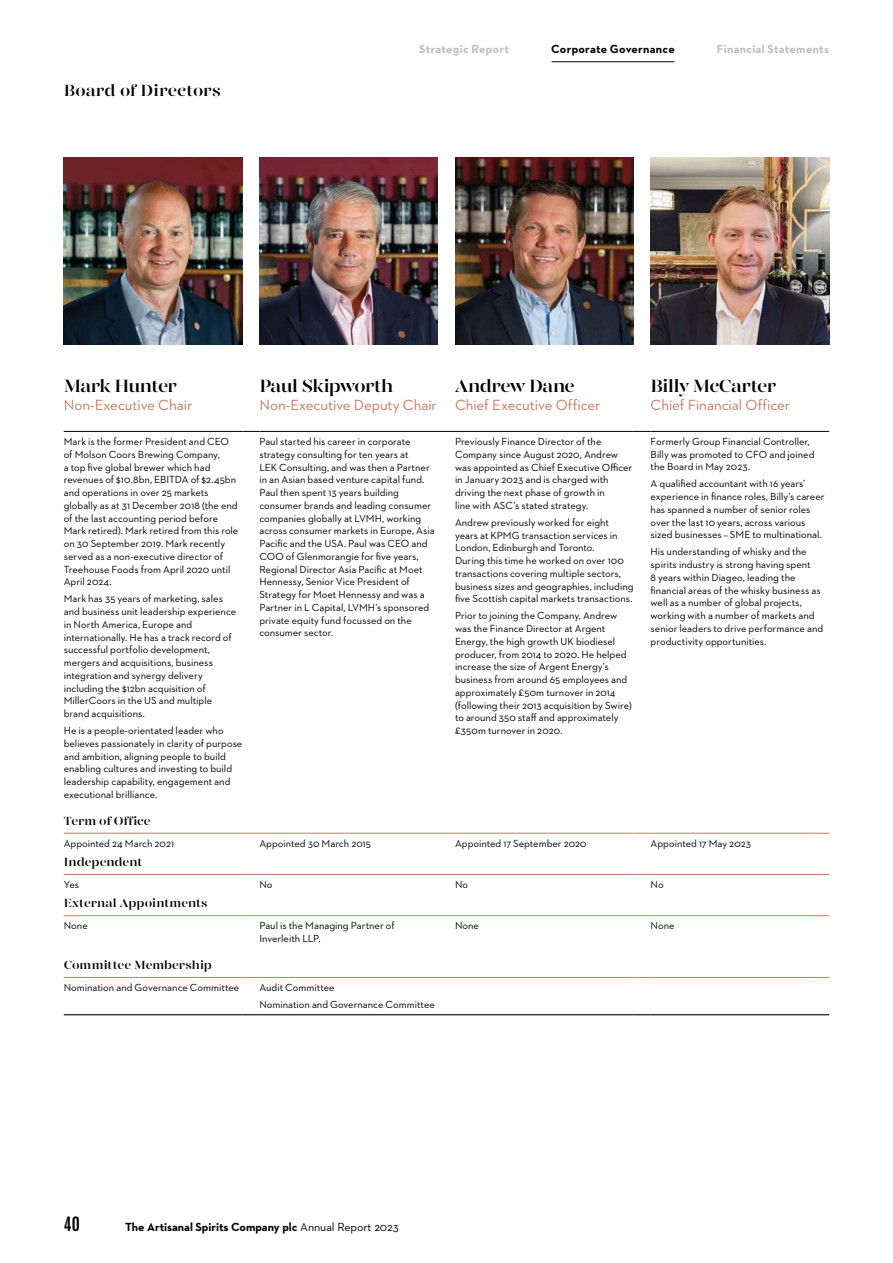
<style>
.page{position:relative;width:893px;height:1263px;background:#fff}
.page>*{position:absolute;margin:0;border:0;box-sizing:border-box;transform-origin:0 0}
.t1{font:700 18px "Gabriela Stencil";letter-spacing:-.035em;color:#000}
.t2{font:700 16.5px "Gabriela Stencil";letter-spacing:.005em;color:#000}
.t3{font:700 16.5px "Antonio";color:#000}
.t4{font:15px "Neutraface 2 Text";letter-spacing:-.005em;color:#ca775c}
.t5{font:700 12px "Gabriela Stencil";color:#000}
.t6{font:700 12px "Neutraface 2 Text";letter-spacing:-.005em;color:#000}
.t7{font:700 12px "Neutraface 2 Text";letter-spacing:.02em;color:#bcbec0}
.t8{font:700 12px "Neutraface 2 Text";letter-spacing:.02em;color:#000}
.t9{font:10.5px/12.8px "Neutraface 2 Text";color:#000}
.s1{font-weight:400}
</style>
<div class="page">
<hr style="left:552px;top:61px;width:122px;height:1px;background:#000">
<img style="left:651px;top:157px;width:178px;height:187px">
<img style="left:64px;top:157px;width:178px;height:187px">
<img style="left:259px;top:157px;width:179px;height:187px">
<img style="left:455px;top:157px;width:179px;height:187px">
<hr style="left:64px;top:431px;width:178px;height:1px;background:#000">
<svg style="left:242px;top:431px;width:17px;height:1px"></svg>
<hr style="left:259px;top:431px;width:179px;height:1px;background:#000">
<svg style="left:438px;top:431px;width:17px;height:1px"></svg>
<hr style="left:455px;top:431px;width:179px;height:1px;background:#000">
<svg style="left:634px;top:431px;width:17px;height:1px"></svg>
<hr style="left:651px;top:431px;width:178px;height:1px;background:#000">
<hr style="left:64px;top:833px;width:178px;height:1px;background:#ca775c">
<svg style="left:242px;top:833px;width:17px;height:1px"></svg>
<hr style="left:259px;top:833px;width:179px;height:1px;background:#ca775c">
<svg style="left:438px;top:833px;width:17px;height:1px"></svg>
<hr style="left:455px;top:833px;width:179px;height:1px;background:#ca775c">
<svg style="left:634px;top:833px;width:17px;height:1px"></svg>
<hr style="left:651px;top:833px;width:178px;height:1px;background:#ca775c">
<hr style="left:64px;top:874px;width:178px;height:1px;background:#ca775c">
<svg style="left:242px;top:874px;width:17px;height:1px"></svg>
<hr style="left:259px;top:874px;width:179px;height:1px;background:#ca775c">
<svg style="left:438px;top:874px;width:17px;height:1px"></svg>
<hr style="left:455px;top:874px;width:179px;height:1px;background:#ca775c">
<svg style="left:634px;top:874px;width:17px;height:1px"></svg>
<hr style="left:651px;top:874px;width:178px;height:1px;background:#ca775c">
<hr style="left:64px;top:915px;width:178px;height:1px;background:#ca775c">
<svg style="left:242px;top:915px;width:17px;height:1px"></svg>
<hr style="left:259px;top:915px;width:179px;height:1px;background:#ca775c">
<svg style="left:438px;top:915px;width:17px;height:1px"></svg>
<hr style="left:455px;top:915px;width:179px;height:1px;background:#ca775c">
<svg style="left:634px;top:915px;width:17px;height:1px"></svg>
<hr style="left:651px;top:915px;width:178px;height:1px;background:#ca775c">
<hr style="left:64px;top:977px;width:178px;height:1px;background:#ca775c">
<svg style="left:242px;top:977px;width:17px;height:1px"></svg>
<hr style="left:259px;top:977px;width:179px;height:1px;background:#ca775c">
<svg style="left:438px;top:977px;width:17px;height:1px"></svg>
<hr style="left:455px;top:977px;width:179px;height:1px;background:#ca775c">
<svg style="left:634px;top:977px;width:17px;height:1px"></svg>
<hr style="left:651px;top:977px;width:178px;height:1px;background:#ca775c">
<hr style="left:64px;top:1014px;width:178px;height:1px;background:#000">
<svg style="left:242px;top:1014px;width:17px;height:1px"></svg>
<hr style="left:259px;top:1014px;width:179px;height:1px;background:#000">
<svg style="left:438px;top:1014px;width:17px;height:1px"></svg>
<hr style="left:455px;top:1014px;width:179px;height:1px;background:#000">
<svg style="left:634px;top:1014px;width:17px;height:1px"></svg>
<hr style="left:651px;top:1014px;width:178px;height:1px;background:#000">
<h2 class="t2" style="left:64px;top:81px;width:158px">Board of Directors</h2>
<p class="t7" style="left:419px;top:41px;width:91px">Strategic Report</p>
<p class="t8" style="left:551px;top:41px;width:125px">Corporate Governance</p>
<p class="t7" style="left:717px;top:41px;width:114px">Financial Statements</p>
<h1 class="t1" style="left:64px;top:374px;width:115px">Mark Hunter</h1>
<h3 class="t4" style="left:64px;top:395px;width:130px">Non-Executive Chair</h3>
<p class="t9" style="left:64px;top:435px;width:176px">Mark is the former President and CEO of Molson Coors Brewing Company,<br>a top five global brewer which had revenues of $10.8bn, EBITDA of $2.45bn and operations in over 25 markets globally as at 31 December 2018 (the end of the last accounting period before Mark retired). Mark retired from this role on 30 September 2019. Mark recently served as a non-executive director of Treehouse Foods from April 2020 until April 2024.</p>
<p class="t9" style="left:64px;top:592px;width:174px">Mark has 35 years of marketing, sales and business unit leadership experience in North America, Europe and internationally. He has a track record of successful portfolio development, mergers and acquisitions, business integration and synergy delivery including the $12bn acquisition of MillerCoors in the US and multiple brand acquisitions.</p>
<p class="t9" style="left:64px;top:724px;width:180px">He is a people-orientated leader who believes passionately in clarity of purpose and ambition, aligning people to build enabling cultures and investing to build leadership capability, engagement and executional brilliance.</p>
<h1 class="t1" style="left:259px;top:374px;width:135px">Paul Skipworth</h1>
<h3 class="t4" style="left:259px;top:395px;width:179px">Non-Executive Deputy Chair</h3>
<h1 class="t1" style="left:455px;top:374px;width:121px">Andrew Dane</h1>
<h3 class="t4" style="left:455px;top:395px;width:147px">Chief Executive Officer</h3>
<p class="t9" style="left:259px;top:435px;width:177px">Paul started his career in corporate strategy consulting for ten years at<br>LEK Consulting, and was then a Partner in an Asian based venture capital fund.<br>Paul then spent 13 years building consumer brands and leading consumer companies globally at LVMH, working across consumer markets in Europe, Asia Pacific and the USA. Paul was CEO and COO of Glenmorangie for five years, Regional Director Asia Pacific at Moet Hennessy, Senior Vice President of Strategy for Moet Hennessy and was a Partner in L Capital, LVMH’s sponsored private equity fund focussed on the consumer sector.</p>
<p class="t9" style="left:455px;top:435px;width:179px">Previously Finance Director of the Company since August 2020, Andrew was appointed as Chief Executive Officer in January 2023 and is charged with driving the next phase of growth in<br>line with ASC’s stated strategy.</p>
<p class="t9" style="left:455px;top:516px;width:180px">Andrew previously worked for eight years at KPMG transaction services in London, Edinburgh and Toronto.<br>During this time he worked on over 100 transactions covering multiple sectors, business sizes and geographies, including five Scottish capital markets transactions.</p>
<p class="t9" style="left:455px;top:609px;width:178px">Prior to joining the Company, Andrew was the Finance Director at Argent Energy, the high growth UK biodiesel producer, from 2014 to 2020. He helped increase the size of Argent Energy’s business from around 65 employees and approximately £50m turnover in 2014 (following their 2013 acquisition by Swire) to around 350 staff and approximately £350m turnover in 2020.</p>
<h1 class="t1" style="left:651px;top:374px;width:127px">Billy McCarter</h1>
<h3 class="t4" style="left:651px;top:395px;width:141px">Chief Financial Officer</h3>
<p class="t9" style="left:651px;top:435px;width:165px">Formerly Group Financial Controller,<br>Billy was promoted to CFO and joined the Board in May 2023.</p>
<p class="t9" style="left:651px;top:477px;width:175px">A qualified accountant with 16 years’ experience in finance roles, Billy’s career has spanned a number of senior roles over the last 10 years, across various sized businesses – SME to multinational.</p>
<p class="t9" style="left:651px;top:545px;width:174px">His understanding of whisky and the spirits industry is strong having spent<br>8 years within Diageo, leading the financial areas of the whisky business as well as a number of global projects, working with a number of markets and senior leaders to drive performance and productivity opportunities.</p>
<p class="t5" style="left:64px;top:813px;width:88px">Term of Office</p>
<p class="t9" style="left:64px;top:837px;width:112px">Appointed 24 March 2021</p>
<p class="t9" style="left:259px;top:837px;width:113px">Appointed 30 March 2015</p>
<p class="t9" style="left:455px;top:837px;width:133px">Appointed 17 September 2020</p>
<p class="t9" style="left:651px;top:837px;width:102px">Appointed 17 May 2023</p>
<p class="t5" style="left:64px;top:854px;width:80px">Independent</p>
<p class="t9" style="left:64px;top:878px;width:17px">Yes</p>
<p class="t9" style="left:259px;top:878px;width:15px">No</p>
<p class="t9" style="left:455px;top:878px;width:15px">No</p>
<p class="t9" style="left:651px;top:878px;width:15px">No</p>
<p class="t5" style="left:64px;top:896px;width:145px">External Appointments</p>
<p class="t9" style="left:64px;top:919px;width:25px">None</p>
<p class="t9" style="left:259px;top:919px;width:137px">Paul is the Managing Partner of<br>Inverleith LLP.</p>
<p class="t9" style="left:455px;top:919px;width:25px">None</p>
<p class="t9" style="left:651px;top:919px;width:25px">None</p>
<p class="t5" style="left:64px;top:957px;width:150px">Committee Membership</p>
<p class="t9" style="left:64px;top:981px;width:177px">Nomination and Governance Committee</p>
<p class="t9" style="left:259px;top:979px;width:177px;line-height:17px">Audit Committee<br>Nomination and Governance Committee</p>
<h2 class="t3" style="left:64px;top:1211px;width:18px">40</h2>
<p class="t6" style="left:125px;top:1219px;width:275px">The Artisanal Spirits Company plc <span class="s1">Annual Report 2023</span></p>
</div>
